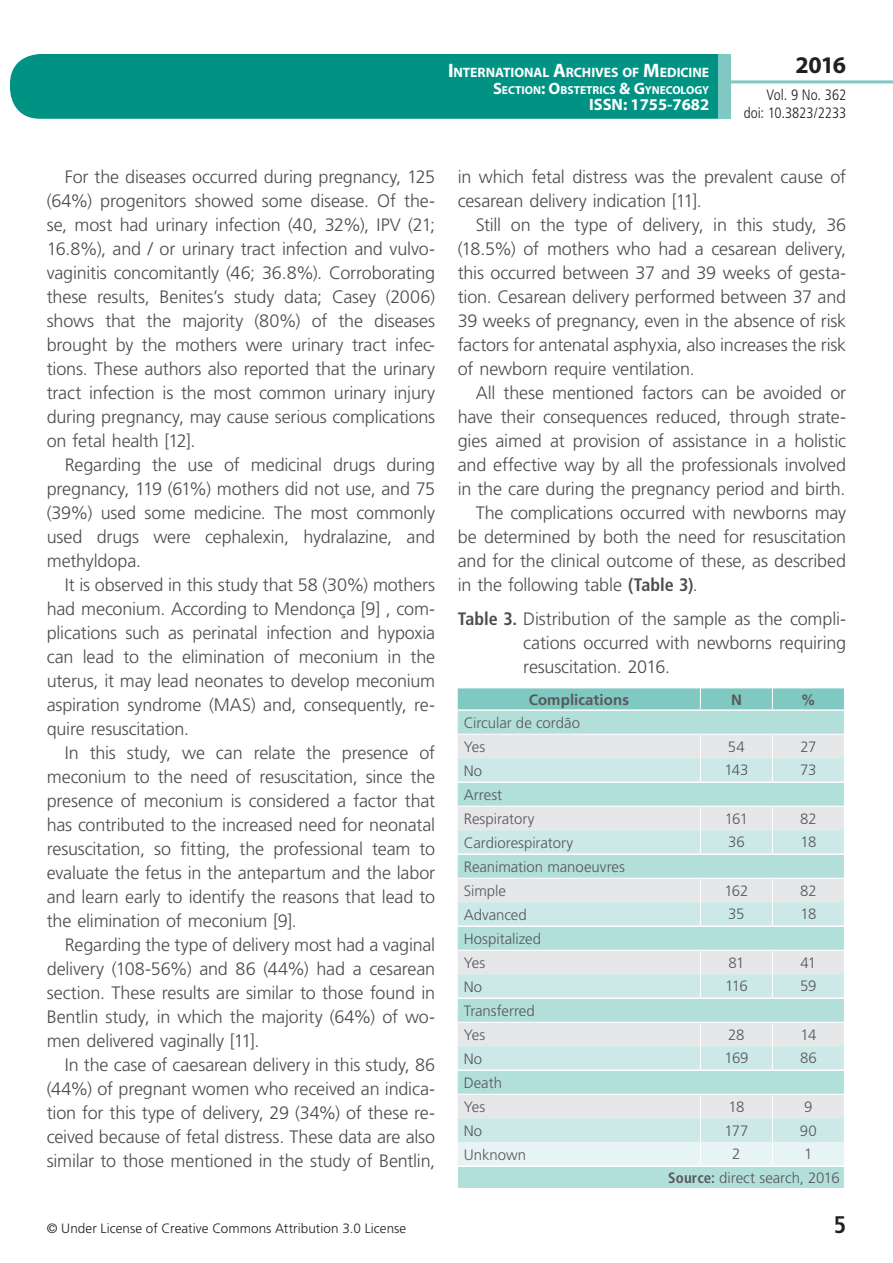
<style>
.page{position:relative;width:893px;height:1263px;background:#fff}
.page>*{position:absolute;margin:0;border:0;box-sizing:border-box;transform-origin:0 0}
.t1{font:700 24px "Myriad Pro";color:#231f20}
.t2{font:700 condensed 24px "Frutiger LT Std";color:#231f20}
.t3{font:300 18px/24px "Frutiger LT Std";letter-spacing:-.01em;color:#4b4c4d;text-align:justify}
.t4{font:700 16.5px "Myriad Pro";color:#fff}
.t5{font:300 15px/24px "Frutiger LT Std";letter-spacing:-.005em;color:#57585a}
.t6{font:300 condensed 15px/18px "Frutiger LT Std";color:#231f20;text-align:right}
.t7{font:700 15px "Frutiger LT Std";letter-spacing:.005em;color:#57585a}
.t8{font:700 13.65px "Myriad Pro";letter-spacing:-.005em;color:#fff}
.t9{font:300 13.5px "Frutiger LT Std";letter-spacing:.005em;color:#231f20}
.t10{font:700 11.55px "Myriad Pro";color:#fff}
.s1{font-size:19.5px}
.s2{font-size:16.5px}
.s3{font-weight:700;font-stretch:condensed}
</style>
<div class="page">
<div style="left:10px;top:54px;width:775px;height:65px;background:#009384;border-radius:30px"></div>
<div style="left:732px;top:0;width:161px;height:157px;background:#fff"></div>
<hr style="left:730px;top:80px;width:163px;height:3px;background:#80c9c2">
<div style="left:718px;top:54px;width:13px;height:65px;background:#80c9c2"></div>
<svg style="left:458px;top:688px;width:387px;height:500px"></svg>
<hr style="left:458px;top:1165px;width:242px;height:2px;background:#fff">
<hr style="left:700px;top:1165px;width:72px;height:2px;background:#fff">
<hr style="left:772px;top:1165px;width:72px;height:2px;background:#fff">
<hr style="left:458px;top:709px;width:242px;height:2px;background:#fff">
<hr style="left:700px;top:709px;width:72px;height:2px;background:#fff">
<hr style="left:772px;top:709px;width:72px;height:2px;background:#fff">
<hr style="left:458px;top:781px;width:242px;height:2px;background:#fff">
<hr style="left:700px;top:781px;width:72px;height:2px;background:#fff">
<hr style="left:772px;top:781px;width:72px;height:2px;background:#fff">
<hr style="left:458px;top:853px;width:242px;height:2px;background:#fff">
<hr style="left:700px;top:853px;width:72px;height:2px;background:#fff">
<hr style="left:772px;top:853px;width:72px;height:2px;background:#fff">
<hr style="left:458px;top:925px;width:242px;height:2px;background:#fff">
<hr style="left:700px;top:925px;width:72px;height:2px;background:#fff">
<hr style="left:772px;top:925px;width:72px;height:2px;background:#fff">
<hr style="left:458px;top:997px;width:242px;height:2px;background:#fff">
<hr style="left:700px;top:997px;width:72px;height:2px;background:#fff">
<hr style="left:772px;top:997px;width:72px;height:2px;background:#fff">
<hr style="left:458px;top:1069px;width:242px;height:2px;background:#fff">
<hr style="left:700px;top:1069px;width:72px;height:2px;background:#fff">
<hr style="left:772px;top:1069px;width:72px;height:2px;background:#fff">
<p class="t8" style="left:448px;top:64px;width:263px"><span class="s1">I</span>NTERNATIONAL <span class="s1">A</span>RCHIVES OF <span class="s1">M</span>EDICINE</p>
<p class="t10" style="left:493px;top:82px;width:218px"><span class="s2">S</span>ECTION<span class="s2">: O</span>BSTETRICS <span class="s2">&amp; G</span>YNECOLOGY</p>
<p class="t4" style="left:589px;top:94px;width:122px">ISSN: 1755-7682</p>
<h1 class="t1" style="left:795px;top:49px;width:52px">2016</h1>
<p class="t6" style="left:744px;top:86px;width:104px">Vol. 9 No. 362 doi: 10.3823/2233</p>
<p class="t3" style="left:47px;top:165px;width:390px;text-indent:18px">For the diseases occurred during pregnancy, 125 (64%) progenitors showed some disease. Of the&shy;se, most had urinary infection (40, 32%), IPV (21; 16.8%), and / or urinary tract infection and vulvo&shy;vaginitis concomitantly (46; 36.8%). Corroborating these results, Benites’s study data; Casey (2006) shows that the majority (80%) of the diseases brought by the mothers were urinary tract infec&shy;tions. These authors also reported that the urinary tract infection is the most common urinary injury during pregnancy, may cause serious complications on fetal health [12].</p>
<p class="t3" style="left:47px;top:453px;width:390px;text-indent:18px">Regarding the use of medicinal drugs during pregnancy, 119 (61%) mothers did not use, and 75 (39%) used some medicine. The most commonly used drugs were cephalexin, hydralazine, and methyldopa.</p>
<p class="t3" style="left:47px;top:573px;width:390px;text-indent:18px">It is observed in this study that 58 (30%) mothers had meconium. According to Mendonça [9] , com&shy;plications such as perinatal infection and hypoxia can lead to the elimination of meconium in the uterus, it may lead neonates to develop meconium aspiration syndrome (MAS) and, consequently, re&shy;quire resuscitation.</p>
<p class="t3" style="left:47px;top:741px;width:390px;text-indent:18px">In this study, we can relate the presence of meconium to the need of resuscitation, since the presence of meconium is considered a factor that has contributed to the increased need for neonatal resuscitation, so fitting, the professional team to evaluate the fetus in the antepartum and the labor and learn early to identify the reasons that lead to the elimination of meconium [9].</p>
<p class="t3" style="left:47px;top:933px;width:390px;text-indent:18px">Regarding the type of delivery most had a vaginal delivery (108-56%) and 86 (44%) had a cesarean section. These results are similar to those found in Bentlin study, in which the majority (64%) of wo&shy;men delivered vaginally [11].</p>
<p class="t3" style="left:47px;top:1053px;width:390px;text-indent:18px">In the case of caesarean delivery in this study, 86 (44%) of pregnant women who received an indica&shy;tion for this type of delivery, 29 (34%) of these re&shy;ceived because of fetal distress. These data are also similar to those mentioned in the study of Bentlin,</p>
<p class="t3" style="left:458px;top:165px;width:390px">in which fetal distress was the prevalent cause of cesarean delivery indication [11].</p>
<p class="t3" style="left:458px;top:213px;width:390px;text-indent:18px">Still on the type of delivery, in this study, 36 (18.5%) of mothers who had a cesarean delivery, this occurred between 37 and 39 weeks of gesta&shy;tion. Cesarean delivery performed between 37 and 39 weeks of pregnancy, even in the absence of risk factors for antenatal asphyxia, also increases the risk of newborn require ventilation.</p>
<p class="t3" style="left:476px;top:381px;width:372px">All these mentioned factors can be avoided or</p>
<p class="t3" style="left:458px;top:405px;width:390px">have their consequences reduced, through strate-</p>
<p class="t3" style="left:458px;top:429px;width:390px">gies aimed at provision of assistance in a holistic</p>
<p class="t3" style="left:458px;top:453px;width:390px">and effective way by all the professionals involved</p>
<p class="t3" style="left:458px;top:477px;width:389px">in the care during the pregnancy period and birth.</p>
<p class="t3" style="left:476px;top:501px;width:372px">The complications occurred with newborns may</p>
<p class="t3" style="left:458px;top:525px;width:390px">be determined by both the need for resuscitation</p>
<p class="t3" style="left:458px;top:549px;width:390px">and for the clinical outcome of these, as described</p>
<p class="t3" style="left:458px;top:573px;width:242px">in the following table <span class="s3">(Table 3)</span>.</p>
<p class="t3" style="left:523px;top:607px;width:324px;text-indent:-66px"><span class="s3">Table 3.</span> Distribution of the sample as the compli&shy;cations occurred with newborns requiring resuscitation. 2016.</p>
<p class="t7" style="left:529px;top:690px;width:102px">Complications</p>
<p class="t7" style="left:731px;top:690px;width:12px">N</p>
<p class="t7" style="left:801px;top:690px;width:16px">%</p>
<p class="t5" style="left:464px;top:711px;width:118px">Circular de cordão<br>Yes</p>
<p class="t5" style="left:728px;top:735px;width:18px">54</p>
<p class="t5" style="left:800px;top:735px;width:18px">27</p>
<p class="t5" style="left:464px;top:759px;width:20px">No</p>
<p class="t5" style="left:724px;top:758px;width:25px">143</p>
<p class="t5" style="left:800px;top:758px;width:18px">73</p>
<p class="t5" style="left:464px;top:783px;width:72px">Arrest<br>Respiratory</p>
<p class="t5" style="left:725px;top:807px;width:25px">161</p>
<p class="t5" style="left:800px;top:807px;width:18px">82</p>
<p class="t5" style="left:464px;top:831px;width:111px">Cardiorespiratory</p>
<p class="t5" style="left:728px;top:830px;width:18px">36</p>
<p class="t5" style="left:800px;top:830px;width:17px">18</p>
<p class="t5" style="left:464px;top:855px;width:163px">Reanimation manoeuvres<br>Simple</p>
<p class="t5" style="left:724px;top:879px;width:26px">162</p>
<p class="t5" style="left:800px;top:879px;width:18px">82</p>
<p class="t5" style="left:464px;top:903px;width:65px">Advanced</p>
<p class="t5" style="left:728px;top:902px;width:18px">35</p>
<p class="t5" style="left:800px;top:902px;width:17px">18</p>
<p class="t5" style="left:464px;top:927px;width:79px">Hospitalized<br>Yes</p>
<p class="t5" style="left:728px;top:951px;width:18px">81</p>
<p class="t5" style="left:801px;top:951px;width:17px">41</p>
<p class="t5" style="left:464px;top:975px;width:20px">No</p>
<p class="t5" style="left:725px;top:974px;width:24px">116</p>
<p class="t5" style="left:800px;top:974px;width:18px">59</p>
<p class="t5" style="left:464px;top:999px;width:73px">Transferred<br>Yes</p>
<p class="t5" style="left:728px;top:1023px;width:18px">28</p>
<p class="t5" style="left:800px;top:1023px;width:17px">14</p>
<p class="t5" style="left:464px;top:1047px;width:20px">No</p>
<p class="t5" style="left:724px;top:1046px;width:26px">169</p>
<p class="t5" style="left:800px;top:1046px;width:18px">86</p>
<p class="t5" style="left:464px;top:1071px;width:40px">Death<br>Yes</p>
<p class="t5" style="left:728px;top:1095px;width:17px">18</p>
<p class="t5" style="left:804px;top:1095px;width:10px">9</p>
<p class="t5" style="left:464px;top:1119px;width:20px">No</p>
<p class="t5" style="left:724px;top:1119px;width:25px">177</p>
<p class="t5" style="left:800px;top:1119px;width:18px">90</p>
<p class="t5" style="left:464px;top:1143px;width:64px">Unknown</p>
<p class="t5" style="left:732px;top:1142px;width:10px">2</p>
<p class="t5" style="left:668px;top:1143px;width:173px;text-indent:136px">1<br><span class="s3">Source:</span> direct search, 2016</p>
<p class="t9" style="left:47px;top:1220px;width:361px">© Under License of Creative Commons Attribution 3.0 License</p>
<h1 class="t2" style="left:834px;top:1210px;width:14px">5</h1>
</div>
